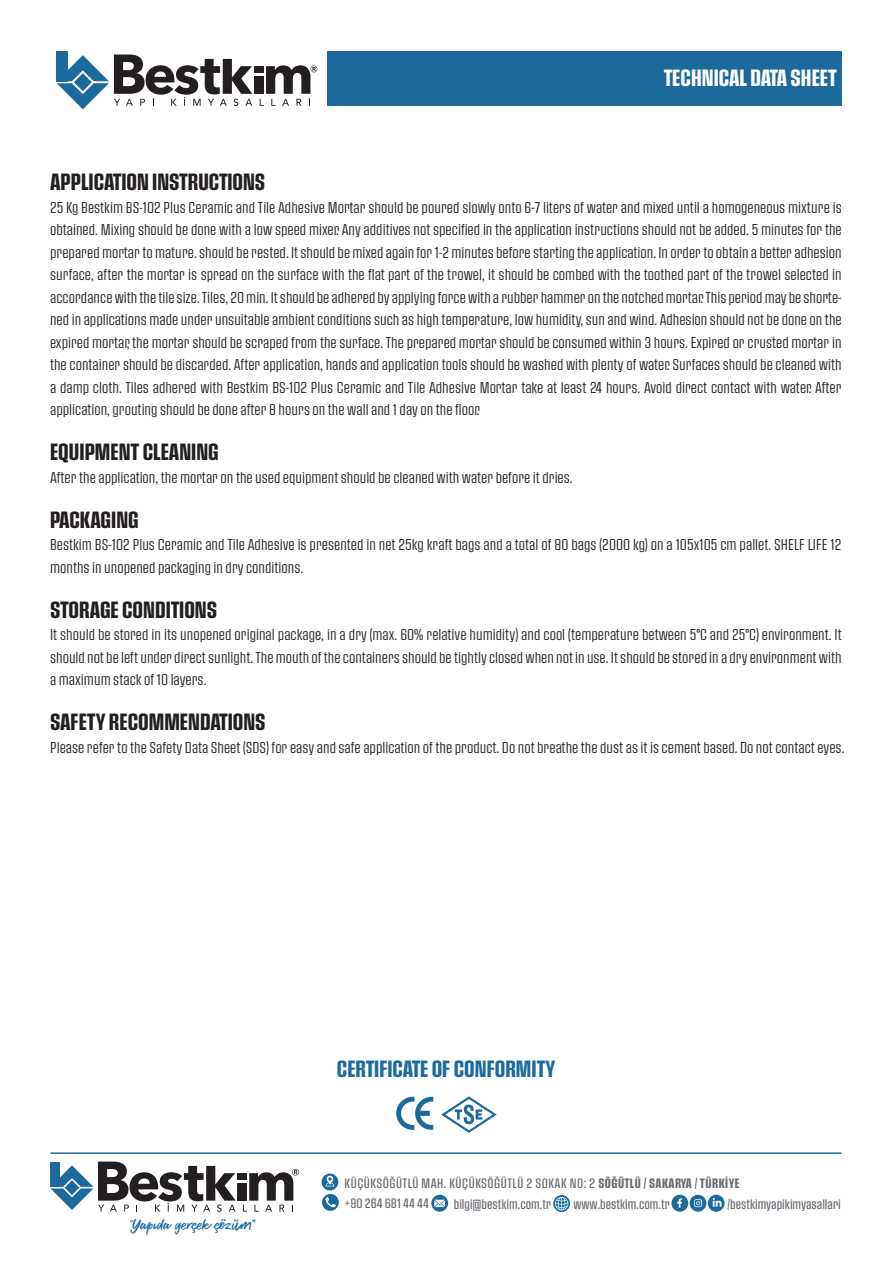
<style>
.page{position:relative;width:893px;height:1263px;background:#fff}
.page>*{position:absolute;margin:0;border:0;box-sizing:border-box;transform-origin:0 0}
.t1{font:22.5px "Pressio No.44";color:#231f20;scale:.94 1}
.t2{font:22.5px "Pressio No.44";color:#1c6a9c;scale:.94 1}
.t3{font:22.5px "Pressio No.44";color:#fff;scale:.94 1}
.t4{font:19.8px "Brush Marker";color:#1c6a9c}
.t5{font:15px/22.5px "Pressio No.41";color:#231f20;text-align:justify;scale:.94 1}
.t6{font:13.05px/20.2px "Pressio No.42";letter-spacing:.035em;color:#676c72;scale:.94 1}
.t7{font:13.05px "Pressio No.42";color:#676c72;scale:.94 1}
.s1{font-family:"Pressio No.44"}
</style>
<div class="page">
<div style="left:57px;top:51px;width:11px;height:30px;background:#1c6a9c"></div>
<svg style="left:57px;top:54px;width:195px;height:55px"></svg>
<svg style="left:260px;top:65px;width:57px;height:41px"></svg>
<div style="left:254px;top:66px;width:9px;height:7px;background:#231f20"></div>
<div style="left:254px;top:76px;width:9px;height:18px;background:#231f20"></div>
<div style="left:328px;top:51px;width:514px;height:55px;background:#1c6a9c"></div>
<svg style="left:322px;top:1173px;width:16px;height:17px"></svg>
<svg style="left:325px;top:1176px;width:9px;height:10px"></svg>
<svg style="left:322px;top:1194px;width:17px;height:17px"></svg>
<svg style="left:325px;top:1197px;width:11px;height:11px"></svg>
<svg style="left:431px;top:1195px;width:17px;height:17px"></svg>
<svg style="left:434px;top:1200px;width:11px;height:7px"></svg>
<svg style="left:708px;top:1195px;width:17px;height:17px"></svg>
<div style="left:690px;top:1195px;width:16px;height:17px;background:#1c6a9c;border-radius:50%"></div>
<div style="left:671px;top:1195px;width:17px;height:17px;background:#1c6a9c;border-radius:50%"></div>
<svg style="left:677px;top:1198px;width:5px;height:10px"></svg>
<svg style="left:694px;top:1199px;width:8px;height:8px"></svg>
<svg style="left:713px;top:1198px;width:8px;height:8px"></svg>
<svg style="left:243px;top:1169px;width:56px;height:42px"></svg>
<div style="left:238px;top:1173px;width:9px;height:7px;background:#231f20"></div>
<div style="left:238px;top:1183px;width:9px;height:17px;background:#231f20"></div>
<svg style="left:51px;top:1161px;width:185px;height:51px"></svg>
<svg style="left:553px;top:1195px;width:17px;height:17px"></svg>
<svg style="left:555px;top:1197px;width:13px;height:13px"></svg>
<hr style="left:50px;top:1152px;width:791px;height:2px;background:#1c6a9c">
<svg style="left:441px;top:1096px;width:56px;height:37px"></svg>
<svg style="left:396px;top:1097px;width:37px;height:33px"></svg>
<h1 class="t3" style="left:664px;top:65px;width:186px">TECHNICAL DATA SHEET</h1>
<h1 class="t1" style="left:50px;top:169px;width:230px">APPLICATION INSTRUCTIONS</h1>
<p class="t5" style="left:50px;top:196px;width:844px">25 Kg Bestkim BS-102 Plus Ceramic and Tile Adhesive Mortar should be poured slowly onto 6-7 liters of water and mixed until a homogeneous mixture is obtained. Mixing should be done with a low speed mixer. Any additives not specified in the application instructions should not be added. 5 minutes for the prepared mortar to mature. should be rested. It should be mixed again for 1-2 minutes before starting the application. In order to obtain a better adhesion surface, after the mortar is spread on the surface with the flat part of the trowel, it should be combed with the toothed part of the trowel selected in accordance with the tile size. Tiles, 20 min. It should be adhered by applying force with a rubber hammer on the notched mortar. This period may be shorte&shy;ned in applications made under unsuitable ambient conditions such as high temperature, low humidity, sun and wind. Adhesion should not be done on the expired mortar, the mortar should be scraped from the surface. The prepared mortar should be consumed within 3 hours. Expired or crusted mortar in the container should be discarded. After application, hands and application tools should be washed with plenty of water. Surfaces should be cleaned with a damp cloth. Tiles adhered with Bestkim BS-102 Plus Ceramic and Tile Adhesive Mortar take at least 24 hours. Avoid direct contact with water. After application, grouting should be done after 8 hours on the wall and 1 day on the floor.</p>
<h1 class="t1" style="left:50px;top:439px;width:181px">EQUIPMENT CLEANING</h1>
<p class="t5" style="left:50px;top:466px;width:557px">After the application, the mortar on the used equipment should be cleaned with water before it dries.</p>
<h1 class="t1" style="left:50px;top:507px;width:96px">PACKAGING</h1>
<p class="t5" style="left:50px;top:533px;width:843px">Bestkim BS-102 Plus Ceramic and Tile Adhesive is presented in net 25kg kraft bags and a total of 80 bags (2000 kg) on a 105x105 cm pallet. SHELF LIFE 12 months in unopened packaging in dry conditions.</p>
<h1 class="t1" style="left:50px;top:597px;width:179px">STORAGE CONDITIONS</h1>
<p class="t5" style="left:50px;top:623px;width:844px">It should be stored in its unopened original package, in a dry (max. 60% relative humidity) and cool (temperature between 5°C and 25°C) environment. It should not be left under direct sunlight. The mouth of the containers should be tightly closed when not in use. It should be stored in a dry environment with a maximum stack of 10 layers.</p>
<h1 class="t1" style="left:50px;top:709px;width:231px">SAFETY RECOMMENDATIONS</h1>
<p class="t5" style="left:50px;top:736px;width:847px">Please refer to the Safety Data Sheet (SDS) for easy and safe application of the product. Do not breathe the dust as it is cement based. Do not contact eyes.</p>
<h1 class="t2" style="left:337px;top:1055px;width:234px">CERTIFICATE OF CONFORMITY</h1>
<h2 class="t4" style="left:130px;top:1214px;width:127px">“Yapıda gerçek çözüm”</h2>
<p class="t6" style="left:344px;top:1172px;width:422px">KÜÇÜKSÖĞÜTLÜ MAH. KÜÇÜKSÖĞÜTLÜ 2 SOKAK NO: 2 <span class="s1">SÖĞÜTLÜ / SAKARYA / TÜRKİYE </span>+90 264 681 44 44</p>
<p class="t7" style="left:454px;top:1196px;width:105px">bilgi@bestkim.com.tr</p>
<p class="t7" style="left:573px;top:1196px;width:104px">www.bestkim.com.tr</p>
<p class="t7" style="left:728px;top:1196px;width:122px">/bestkimyapikimyasallari</p>
</div>
